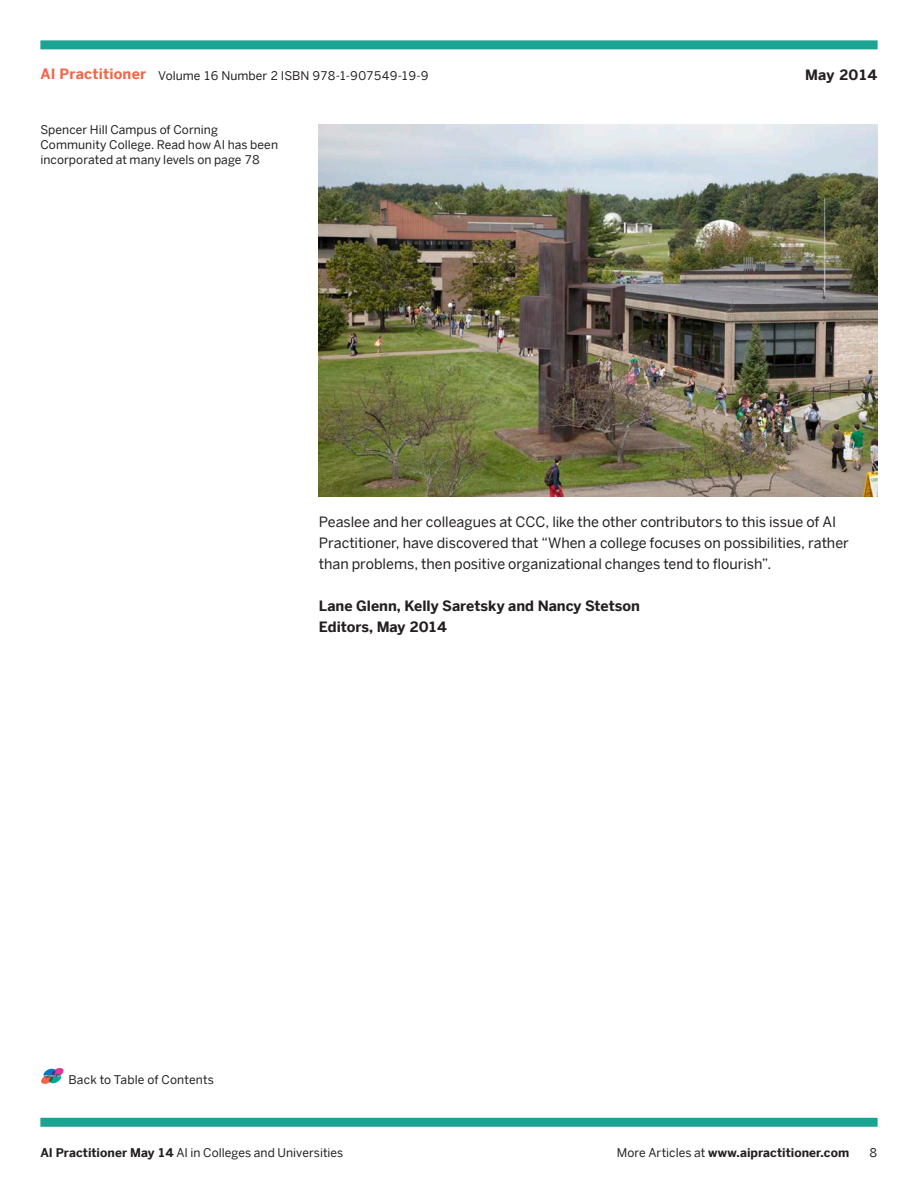
<style>
.page{position:relative;width:918px;height:1188px;background:#fff}
.page>*{position:absolute;margin:0;border:0;box-sizing:border-box;transform-origin:0 0}
.t1{font:14.25px/21px "Benton Sans";letter-spacing:-.005em;color:#231f20}
.t2{font:700 14.25px "Benton Sans";letter-spacing:-.005em;color:#231f20}
.t3{font:700 14.25px "Benton Sans";letter-spacing:.015em;color:#f26649}
.footnotes{font:12px/15px "Benton Sans";letter-spacing:.005em;color:#231f20}
.t4{font:700 12px "Benton Sans";letter-spacing:.005em;color:#231f20}
.s1{font-weight:700}
.s2{font-weight:400}
</style>
<div class="page">
<div style="left:40px;top:40px;width:838px;height:9px;background:#1da391"></div>
<div style="left:40px;top:1118px;width:838px;height:9px;background:#1da391"></div>
<svg style="left:41px;top:1068px;width:23px;height:16px"></svg>
<img style="left:319px;top:124px;width:559px;height:373px">
<p class="t3" style="left:40px;top:66px;width:107px">AI Practitioner</p>
<p class="t2" style="left:805px;top:66px;width:74px">May 2014</p>
<p class="footnotes" style="left:158px;top:68px;width:272px">Volume 16 Number 2 ISBN 978-1-907549-19-9</p>
<p class="footnotes" style="left:40px;top:122px;width:239px">Spencer Hill Campus of Corning<br>Community College. Read how AI has been incorporated at many levels on page 78</p>
<p class="t1" style="left:319px;top:511px;width:532px">Peaslee and her colleagues at CCC, like the other contributors to this issue of AI<br>Practitioner, have discovered that “When a college focuses on possibilities, rather than problems, then positive organizational changes tend to flourish”.</p>
<p class="t2" style="left:319px;top:598px;width:323px">Lane Glenn, Kelly Saretsky and Nancy Stetson</p>
<p class="t2" style="left:319px;top:619px;width:130px">Editors, May 2014</p>
<p class="footnotes" style="left:68px;top:1072px;width:147px">Back to Table of Contents</p>
<p class="footnotes" style="left:40px;top:1145px;width:305px"><span class="s1">AI Practitioner May 14</span> AI in Colleges and Universities</p>
<p class="t4" style="left:617px;top:1146px;width:234px"><span class="s2">More Articles at</span> www.aipractitioner.com</p>
<p class="footnotes" style="left:869px;top:1145px;width:10px">8</p>
</div>
